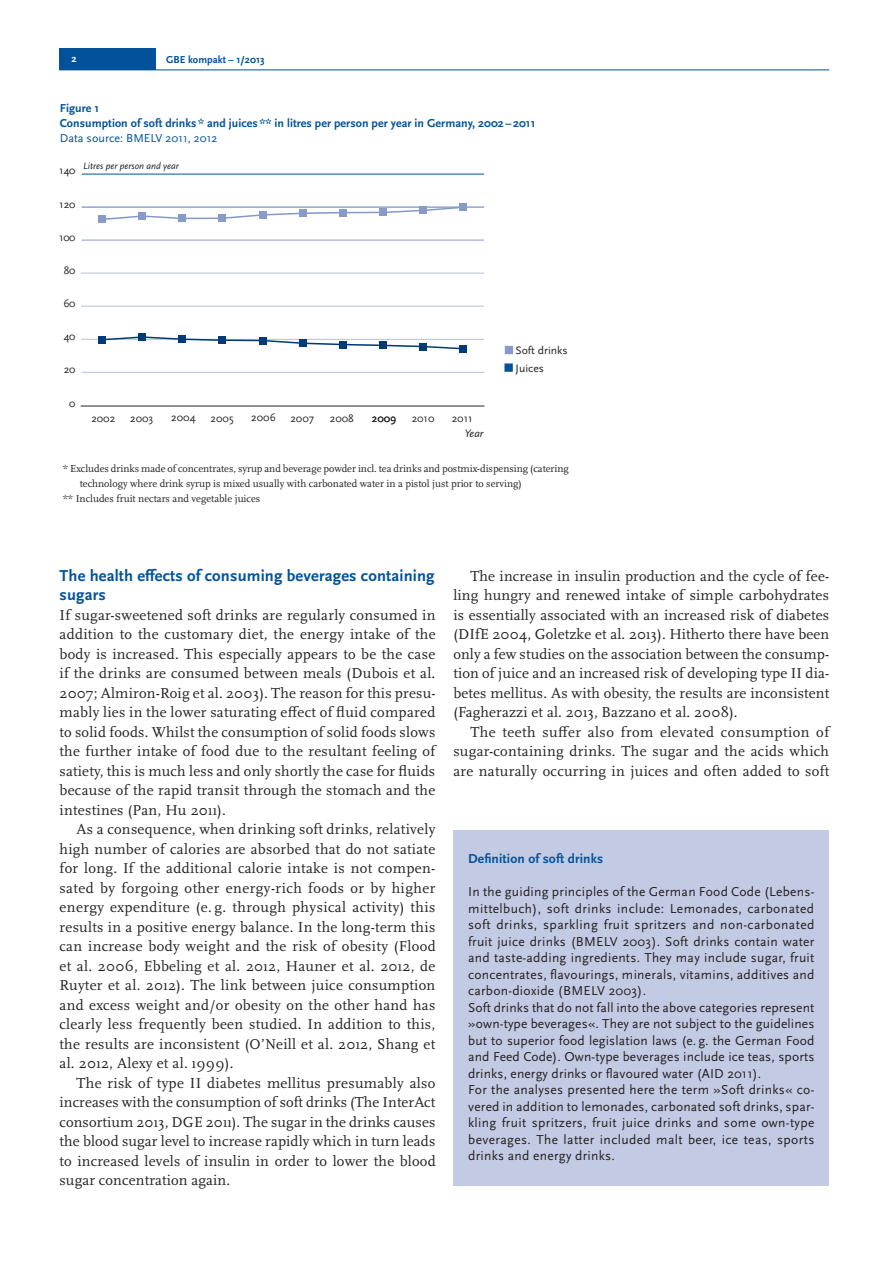
<style>
.page{position:relative;width:893px;height:1263px;background:#fff}
.page>*{position:absolute;margin:0;border:0;box-sizing:border-box;transform-origin:0 0}
.t1{font:700 16.5px/19.5px "Scala Sans Pro";letter-spacing:.01em;color:#01529a}
.t2{font:15px/19.5px "Scala Pro";letter-spacing:.02em;color:#231f20;text-align:justify}
.t3{font:13.5px/16.5px "Scala Sans Pro";letter-spacing:.02em;color:#231f20}
.t4{font:700 13.5px "Scala Sans Pro";letter-spacing:.01em;color:#01529a}
.t5{font:700 12px/15px "Scala Sans Pro";letter-spacing:.005em;color:#01529a}
.t6{font:12px "Scala Sans Pro";letter-spacing:.005em;color:#01529a}
.t7{font:11.25px "Scala Sans Pro";color:#231f20}
.t8{font:11.25px "Scala Sans Pro";color:#231f20;scale:1.04 1}
.t9{font:italic 11.25px "Scala Sans Pro";color:#231f20}
.t10{font:10.5px "Scala Pro";color:#231f20}
.t11{font:700 10.5px "Scala Sans Pro";color:#01529a}
.t12{font:700 10.5px "Scala Sans Pro";color:#fff}
.t13{font:italic 9.75px "Scala Sans Pro";color:#231f20}
</style>
<div class="page">
<hr style="left:60px;top:70px;width:769px;height:1px;background:#01529a">
<div style="left:60px;top:49px;width:96px;height:21px;background:#01529a"></div>
<div style="left:453px;top:830px;width:376px;height:355px;background:#c3cbe4"></div>
<hr style="left:82px;top:372px;width:402px;height:1px;background:#b5bfdd">
<hr style="left:81px;top:339px;width:403px;height:1px;background:#b5bfdd">
<hr style="left:82px;top:174px;width:402px;height:1px;background:#01529a">
<hr style="left:82px;top:207px;width:402px;height:1px;background:#5a7ab5">
<hr style="left:82px;top:240px;width:402px;height:1px;background:#879ac8">
<hr style="left:81px;top:273px;width:403px;height:1px;background:#b5bfdd">
<hr style="left:81px;top:306px;width:403px;height:1px;background:#b5bfdd">
<div style="left:505px;top:364px;width:7px;height:7px;background:#01529a"></div>
<div style="left:504px;top:363px;width:9px;height:9px;border:2px solid #01529a"></div>
<div style="left:505px;top:346px;width:8px;height:8px;border:2px solid #879ac8"></div>
<hr style="left:81px;top:406px;width:403px;height:1px;background:#231f20">
<svg style="left:101px;top:335px;width:363px;height:15px"></svg>
<svg style="left:101px;top:206px;width:358px;height:15px"></svg>
<div style="left:99px;top:336px;width:7px;height:7px;background:#003b77"></div>
<div style="left:139px;top:333px;width:7px;height:8px;background:#003b77"></div>
<div style="left:179px;top:336px;width:7px;height:7px;background:#003b77"></div>
<div style="left:219px;top:337px;width:7px;height:7px;background:#003b77"></div>
<div style="left:259px;top:337px;width:7px;height:7px;background:#003b77"></div>
<div style="left:299px;top:340px;width:7px;height:7px;background:#003b77"></div>
<div style="left:339px;top:341px;width:7px;height:7px;background:#003b77"></div>
<div style="left:379px;top:342px;width:7px;height:7px;background:#003b77"></div>
<div style="left:419px;top:343px;width:7px;height:7px;background:#003b77"></div>
<div style="left:459px;top:345px;width:7px;height:7px;background:#003b77"></div>
<div style="left:99px;top:216px;width:7px;height:7px;background:#879ac8"></div>
<div style="left:139px;top:212px;width:7px;height:8px;background:#879ac8"></div>
<div style="left:179px;top:215px;width:7px;height:7px;background:#879ac8"></div>
<div style="left:219px;top:215px;width:7px;height:7px;background:#879ac8"></div>
<div style="left:259px;top:211px;width:7px;height:8px;background:#879ac8"></div>
<div style="left:299px;top:210px;width:7px;height:7px;background:#879ac8"></div>
<div style="left:339px;top:209px;width:7px;height:7px;background:#879ac8"></div>
<div style="left:379px;top:209px;width:7px;height:7px;background:#879ac8"></div>
<div style="left:419px;top:207px;width:7px;height:7px;background:#879ac8"></div>
<div style="left:459px;top:204px;width:7px;height:7px;background:#879ac8"></div>
<p class="t12" style="left:72px;top:52px;width:7px">2</p>
<p class="t11" style="left:166px;top:54px;width:100px">GBE kompakt – 1/2013</p>
<p class="t5" style="left:60px;top:101px;width:477px">Figure 1<br>Consumption of soft drinks * and juices ** in litres per person per year in Germany, 2002 – 2011</p>
<p class="t6" style="left:60px;top:132px;width:159px">Data source: BMELV 2011, 2012</p>
<p class="t7" style="left:58px;top:164px;width:18px">140</p>
<p class="t7" style="left:58px;top:197px;width:18px">120</p>
<p class="t7" style="left:58px;top:230px;width:18px">100</p>
<p class="t7" style="left:64px;top:264px;width:13px">80</p>
<p class="t7" style="left:64px;top:297px;width:13px">60</p>
<p class="t7" style="left:64px;top:330px;width:13px">40</p>
<p class="t7" style="left:64px;top:363px;width:13px">20</p>
<p class="t7" style="left:69px;top:396px;width:7px">0</p>
<p class="t13" style="left:83px;top:161px;width:97px">Litres per person and year</p>
<p class="t7" style="left:91px;top:411px;width:25px">2002</p>
<p class="t7" style="left:130px;top:411px;width:25px">2003</p>
<p class="t7" style="left:171px;top:411px;width:26px">2004</p>
<p class="t7" style="left:211px;top:411px;width:25px">2005</p>
<p class="t7" style="left:251px;top:411px;width:26px">2006</p>
<p class="t7" style="left:290px;top:412px;width:25px">2007</p>
<p class="t7" style="left:330px;top:411px;width:25px">2008</p>
<p class="t7" style="left:372px;top:412px;width:26px">2009</p>
<p class="t7" style="left:412px;top:412px;width:24px">2010</p>
<p class="t7" style="left:452px;top:412px;width:22px">2011</p>
<p class="t9" style="left:464px;top:427px;width:21px">Year</p>
<p class="t8" style="left:515px;top:343px;width:52px">Soft drinks</p>
<p class="t8" style="left:515px;top:362px;width:29px">Juices</p>
<p class="t10" style="left:63px;top:462px;width:508px">* Excludes drinks made of concentrates, syrup and beverage powder incl. tea drinks and postmix-dispensing (catering</p>
<p class="t10" style="left:80px;top:477px;width:444px">technology where drink syrup is mixed usually with carbonated water in a pistol just prior to serving)</p>
<p class="t10" style="left:63px;top:492px;width:199px">** Includes fruit nectars and vegetable juices</p>
<p class="t1" style="left:60px;top:565px;width:377px">The health effects of consuming beverages containing sugars</p>
<p class="t2" style="left:60px;top:605px;width:378px">If sugar-sweetened soft drinks are regularly consumed in addition to the customary diet, the energy intake of the body is increased. This especially appears to be the case if the drinks are consumed between meals (Dubois et al.<br>2007; Almiron-Roig et al. 2003). The reason for this presu&shy;mably lies in the lower saturating effect of fluid compared to solid foods. Whilst the consumption of solid foods slows the further intake of food due to the resultant feeling of satiety, this is much less and only shortly the case for fluids because of the rapid transit through the stomach and the intestines (Pan, Hu 2011).</p>
<p class="t2" style="left:60px;top:819px;width:378px;text-indent:17px">As a consequence, when drinking soft drinks, relatively high number of calories are absorbed that do not satiate for long. If the additional calorie intake is not compen&shy;sated by forgoing other energy-rich foods or by higher energy expenditure (e. g. through physical activity) this results in a positive energy balance. In the long-term this can increase body weight and the risk of obesity (Flood et al. 2006, Ebbeling et al. 2012, Hauner et al. 2012, de Ruyter et al. 2012). The link between juice consumption and excess weight and/or obesity on the other hand has clearly less frequently been studied. In addition to this, the results are inconsistent (O’Neill et al. 2012, Shang et al. 2012, Alexy et al. 1999).</p>
<p class="t2" style="left:60px;top:1073px;width:378px;text-indent:17px">The risk of type II diabetes mellitus presumably also increases with the consumption of soft drinks (The InterAct consortium 2013, DGE 2011). The sugar in the drinks causes the blood sugar level to increase rapidly which in turn leads to increased levels of insulin in order to lower the blood sugar concentration again.</p>
<p class="t2" style="left:453px;top:566px;width:377px;text-indent:17px">The increase in insulin production and the cycle of fee&shy;ling hungry and renewed intake of simple carbohydrates is essentially associated with an increased risk of diabetes (DIfE 2004, Goletzke et al. 2013). Hitherto there have been only a few studies on the association between the consump&shy;tion of juice and an increased risk of developing type II dia&shy;betes mellitus. As with obesity, the results are inconsistent (Fagherazzi et al. 2013, Bazzano et al. 2008).</p>
<p class="t2" style="left:453px;top:722px;width:377px;text-indent:17px">The teeth suffer also from elevated consumption of sugar-containing drinks. The sugar and the acids which are naturally occurring in juices and often added to soft</p>
<p class="t4" style="left:468px;top:851px;width:136px">Definition of soft drinks</p>
<p class="t3" style="left:468px;top:883px;width:348px">In the guiding principles of the German Food Code (Lebens&shy;mittelbuch), soft drinks include: Lemonades, carbonated soft drinks, sparkling fruit spritzers and non-carbonated fruit juice drinks (BMELV 2003). Soft drinks contain water and taste-adding ingredients. They may include sugar, fruit concentrates, flavourings, minerals, vitamins, additives and carbon-dioxide (BMELV 2003).<br>Soft drinks that do not fall into the above categories represent »own-type beverages«. They are not subject to the guidelines but to superior food legislation laws (e. g. the German Food and Feed Code). Own-type beverages include ice teas, sports drinks, energy drinks or flavoured water (AID 2011).<br>For the analyses presented here the term »Soft drinks« co&shy;vered in addition to lemonades, carbonated soft drinks, spar&shy;kling fruit spritzers, fruit juice drinks and some own-type beverages. The latter included malt beer, ice teas, sports drinks and energy drinks.</p>
</div>
